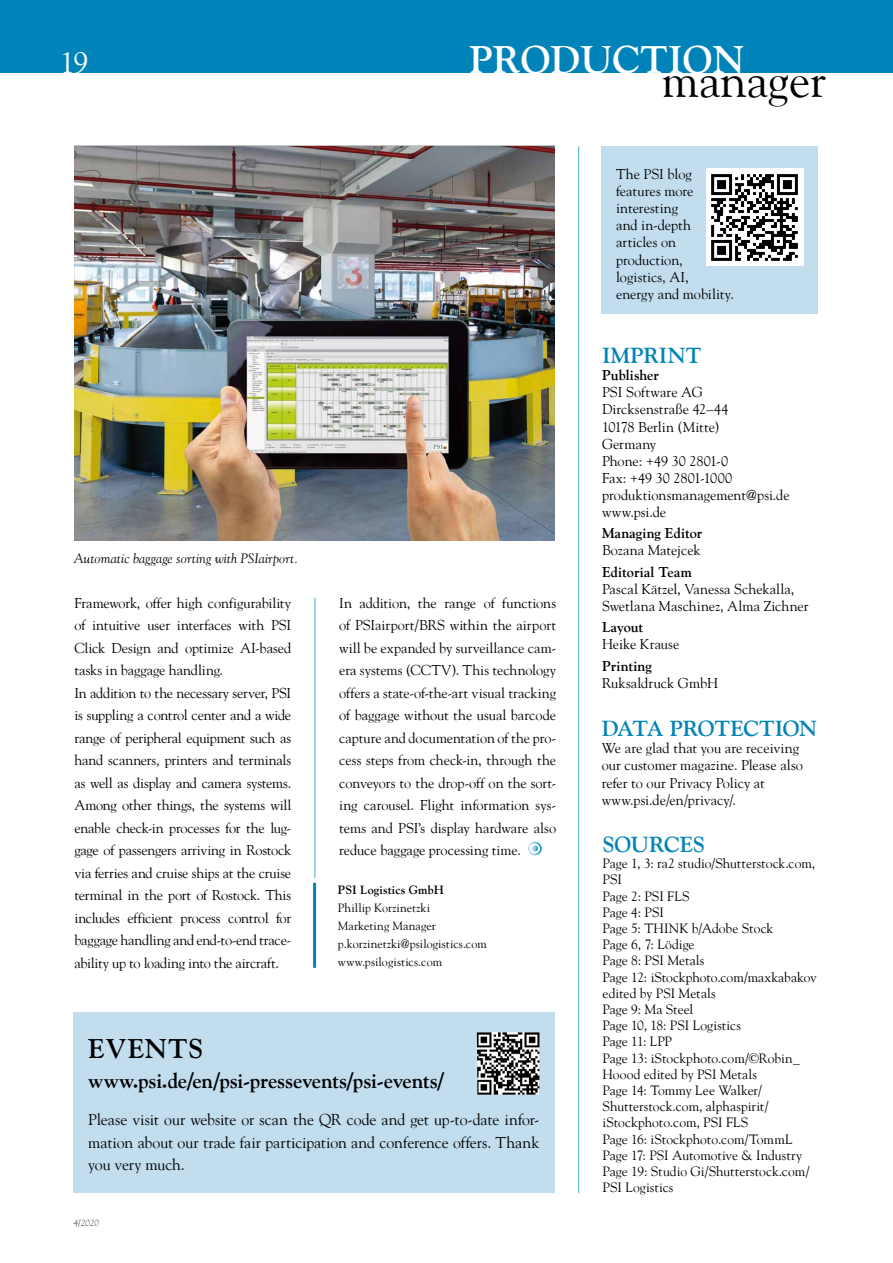
<style>
.page{position:relative;width:893px;height:1263px;background:#fff}
.page>*{position:absolute;margin:0;border:0;box-sizing:border-box;transform-origin:0 0}
.t1{font:47.7px "Goudy";color:#000}
.t2{font:700 38.4px "Goudy";color:#fff}
.t3{font:30px "Goudy";color:#fff}
.t4{font:700 27px "Goudy";letter-spacing:.02em;color:#000}
.t5{font:700 21.75px "Goudy";letter-spacing:-.01em;color:#0083b8}
.t6{font:700 21px "Goudy";letter-spacing:-.01em;color:#000}
.t7{font:15.75px/22.5px "Goudy";letter-spacing:-.005em;color:#000;text-align:justify}
.t8{font:14.25px/22.5px "Goudy";letter-spacing:-.005em;color:#000}
.t9{font:700 14.25px "Goudy";letter-spacing:.005em;color:#000}
.t10{font:13.5px/16.2px "Goudy";color:#000}
.t11{font:italic 13.5px "Goudy";letter-spacing:.015em;color:#000}
.t12{font:12px/18px "Goudy";letter-spacing:.01em;color:#000}
.t13{font:700 12px "Goudy";letter-spacing:.005em;color:#000}
.t14{font:italic 9px "Goudy";color:#565655}
</style>
<div class="page">
<div style="left:0;top:0;width:893px;height:72px;background:#0083b8"></div>
<hr style="left:578px;top:146px;width:1px;height:1047px;background:#40aad3">
<hr style="left:315px;top:598px;width:1px;height:280px;background:#40aad3">
<div style="left:528px;top:842px;width:14px;height:13px;border:2px solid #fff;border-radius:50%"></div>
<svg style="left:532px;top:845px;width:6px;height:7px"></svg>
<hr style="left:313px;top:883px;width:3px;height:85px;background:#0083b8">
<div style="left:74px;top:1012px;width:481px;height:180px;background:#c1ddee"></div>
<img style="left:477px;top:1032px;width:62px;height:62px">
<img style="left:74px;top:147px;width:481px;height:393px">
<div style="left:601px;top:147px;width:217px;height:167px;background:#c1ddee"></div>
<img style="left:706px;top:169px;width:97px;height:96px">
<h3 class="t3" style="left:60px;top:44px;width:30px">19</h3>
<h2 class="t2" style="left:469px;top:37px;width:277px">PRODUCTION</h2>
<h1 class="t1" style="left:662px;top:51px;width:166px">manager</h1>
<p class="t8" style="left:616px;top:165px;width:119px;line-height:17.1px">The PSI blog features more interesting<br>and in-depth articles on production, logistics, AI,<br>energy and mobility.</p>
<p class="t11" style="left:74px;top:550px;width:226px">Automatic baggage sorting with PSIairport.</p>
<p class="t8" style="left:74px;top:591px;width:218px">Framework, offer high configurability of intuitive user interfaces with PSI Click Design and optimize AI-based tasks in baggage handling.<br>In addition to the necessary server, PSI is suppling a control center and a wide range of peripheral equipment such as hand scanners, printers and terminals as well as display and camera systems.<br>Among other things, the systems will enable check-in processes for the lug&shy;gage of passengers arriving in Rostock via ferries and cruise ships at the cruise terminal in the port of Rostock. This includes efficient process control for baggage handling and end-to-end trace&shy;ability up to loading into the aircraft.</p>
<p class="t8" style="left:339px;top:591px;width:218px;text-align:justify">In addition, the range of functions of PSIairport/BRS within the airport will be expanded by surveillance cam&shy;era systems (CCTV). This technology offers a state-of-the-art visual tracking of baggage without the usual barcode capture and documentation of the pro&shy;cess steps from check-in, through the conveyors to the drop-off on the sort&shy;ing carousel. Flight information sys&shy;tems and PSI’s display hardware also reduce baggage processing time.</p>
<p class="t13" style="left:338px;top:883px;width:107px">PSI Logistics GmbH</p>
<p class="t12" style="left:338px;top:898px;width:150px">Phillip Korzinetzki<br>Marketing Manager p.korzinetzki@psilogistics.com www.psilogistics.com</p>
<h3 class="t4" style="left:88px;top:1032px;width:116px">EVENTS</h3>
<h3 class="t6" style="left:88px;top:1068px;width:357px">www.psi.de/en/psi-pressevents/psi-events/</h3>
<p class="t7" style="left:88px;top:1108px;width:453px">Please visit our website or scan the QR code and get up-to-date infor&shy;mation about our trade fair participation and conference offers. Thank you very much.</p>
<p class="t14" style="left:74px;top:1218px;width:27px">4/2020</p>
<h3 class="t5" style="left:602px;top:343px;width:101px">IMPRINT</h3>
<p class="t9" style="left:602px;top:367px;width:59px">Publisher</p>
<p class="t8" style="left:602px;top:383px;width:189px;line-height:17.1px">PSI Software AG<br>Dircksenstraße 42–44<br>10178 Berlin (Mitte)<br>Germany<br>Phone: +49 30 2801-0<br>Fax: +49 30 2801-1000 produktionsmanagement@psi.de www.psi.de</p>
<p class="t9" style="left:602px;top:525px;width:102px">Managing Editor</p>
<p class="t8" style="left:602px;top:539px;width:100px">Bozana Matejcek</p>
<p class="t9" style="left:602px;top:563px;width:91px">Editorial Team</p>
<p class="t8" style="left:602px;top:580px;width:208px;line-height:17.1px">Pascal Kätzel, Vanessa Schekalla,<br>Swetlana Maschinez, Alma Zichner</p>
<p class="t9" style="left:602px;top:619px;width:43px">Layout</p>
<p class="t8" style="left:602px;top:633px;width:79px">Heike Krause</p>
<p class="t9" style="left:602px;top:657px;width:51px">Printing</p>
<p class="t8" style="left:602px;top:671px;width:118px">Ruksaldruck GmbH</p>
<h3 class="t5" style="left:602px;top:716px;width:217px">DATA PROTECTION</h3>
<p class="t8" style="left:602px;top:739px;width:203px;line-height:17.1px">We are glad that you are receiving our customer magazine. Please also refer to our Privacy Policy at www.psi.de/en/privacy/.</p>
<h3 class="t5" style="left:603px;top:831px;width:104px">SOURCES</h3>
<p class="t10" style="left:603px;top:855px;width:216px">Page 1, 3: ra2 studio/Shutterstock.com,<br>PSI<br>Page 2: PSI FLS<br>Page 4: PSI<br>Page 5: THINK b/Adobe Stock<br>Page 6, 7: Lödige<br>Page 8: PSI Metals<br>Page 12: iStockphoto.com/maxkabakov edited by PSI Metals<br>Page 9: Ma Steel<br>Page 10, 18: PSI Logistics<br>Page 11: LPP<br>Page 13: iStockphoto.com/©Robin_<br>Hoood edited by PSI Metals<br>Page 14: Tommy Lee Walker/<br>Shutterstock.com, alphaspirit/ iStockphoto.com, PSI FLS<br>Page 16: iStockphoto.com/TommL<br>Page 17: PSI Automotive &amp; Industry<br>Page 19: Studio Gi/Shutterstock.com/<br>PSI Logistics</p>
</div>
